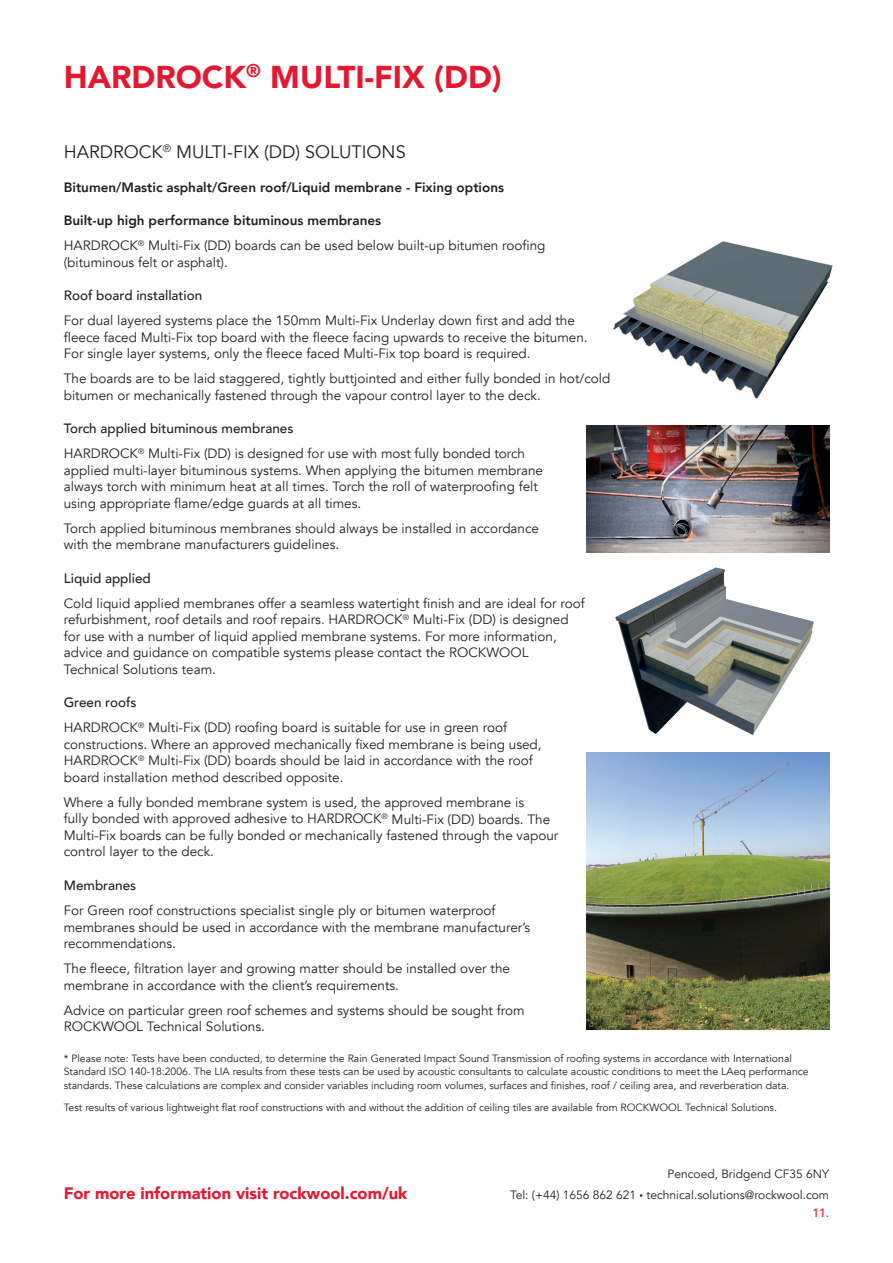
<style>
.page{position:relative;width:893px;height:1263px;background:#fff}
.page>*{position:absolute;margin:0;border:0;box-sizing:border-box;transform-origin:0 0}
.t1{font:900 31.5px "Avenir";color:#e21931}
.t2{font:18px "Avenir";color:#231f20}
.t3{font:900 16.5px "Avenir";color:#e21931}
.t4{font:13.5px/16.5px "Avenir";color:#231f20}
.t5{font:800 13.5px "Avenir";color:#231f20}
.t6{font:500 13.5px "Avenir";color:#231f20}
.t7{font:12px/18.3px "Avenir";color:#231f20;text-align:right}
.t8{font:10.5px/13.5px "Avenir";color:#231f20}
.s1{font-weight:800}
.s2{font-weight:500}
.s3{font-size:7.05px}
.s4{font-weight:500;color:#e21931}
</style>
<div class="page">
<img style="left:613px;top:241px;width:220px;height:158px">
<img style="left:615px;top:567px;width:199px;height:168px">
<img style="left:587px;top:425px;width:242px;height:128px">
<img style="left:587px;top:753px;width:242px;height:276px">
<h1 class="t1" style="left:64px;top:50px;width:440px">HARDROCK<sup>®</sup> MULTI-FIX (DD)</h1>
<h2 class="t2" style="left:64px;top:141px;width:343px">HARDROCK<sup>®</sup> MULTI-FIX (DD) SOLUTIONS</h2>
<p class="t5" style="left:64px;top:177px;width:442px">Bitumen/Mastic asphalt/Green roof/Liquid membrane - Fixing options</p>
<p class="t4" style="left:64px;top:208px;width:483px;line-height:25px"><span class="s1">Built-up high performance bituminous membranes<br></span>HARDROCK<sup>®</sup> Multi-Fix (DD) boards can be used below built-up bitumen roofing</p>
<p class="t4" style="left:64px;top:254px;width:165px">(bituminous felt or asphalt).</p>
<p class="t6" style="left:64px;top:284px;width:140px">Roof board installation</p>
<p class="t4" style="left:64px;top:313px;width:525px">For dual layered systems place the 150mm Multi-Fix Underlay down first and add the fleece faced Multi-Fix top board with the fleece facing upwards to receive the bitumen.<br>For single layer systems, only the fleece faced Multi-Fix top board is required.</p>
<p class="t4" style="left:64px;top:371px;width:548px">The boards are to be laid staggered, tightly buttjointed and either fully bonded in hot/cold bitumen or mechanically fastened through the vapour control layer to the deck.</p>
<p class="t4" style="left:64px;top:416px;width:463px;line-height:25px"><span class="s2">Torch applied bituminous membranes<br></span>HARDROCK<sup>®</sup> Multi-Fix (DD) is designed for use with most fully bonded torch</p>
<p class="t4" style="left:64px;top:462px;width:481px">applied multi-layer bituminous systems. When applying the bitumen membrane always torch with minimum heat at all times. Torch the roll of waterproofing felt using appropriate flame/edge guards at all times.</p>
<p class="t4" style="left:64px;top:520px;width:477px">Torch applied bituminous membranes should always be installed in accordance with the membrane manufacturers guidelines.</p>
<p class="t6" style="left:64px;top:566px;width:88px">Liquid applied</p>
<p class="t4" style="left:64px;top:595px;width:522px">Cold liquid applied membranes offer a seamless watertight finish and are ideal for roof refurbishment, roof details and roof repairs. HARDROCK<sup>®</sup> Multi-Fix (DD) is designed for use with a number of liquid applied membrane systems. For more information, advice and guidance on compatible systems please contact the ROCKWOOL Technical Solutions team.</p>
<p class="t4" style="left:64px;top:690px;width:445px;line-height:25px"><span class="s2">Green roofs<br></span>HARDROCK<sup>®</sup> Multi-Fix (DD) roofing board is suitable for use in green roof</p>
<p class="t4" style="left:64px;top:736px;width:479px">constructions. Where an approved mechanically fixed membrane is being used,<br>HARDROCK<sup>®</sup> Multi-Fix (DD) boards should be laid in accordance with the roof board installation method described opposite.</p>
<p class="t4" style="left:64px;top:794px;width:496px">Where a fully bonded membrane system is used, the approved membrane is<br>fully bonded with approved adhesive to HARDROCK<sup>®</sup> Multi-Fix (DD) boards. The Multi-Fix boards can be fully bonded or mechanically fastened through the vapour control layer to the deck.</p>
<p class="t6" style="left:64px;top:874px;width:74px">Membranes</p>
<p class="t4" style="left:64px;top:902px;width:468px">For Green roof constructions specialist single ply or bitumen waterproof membranes should be used in accordance with the membrane manufacturer’s recommendations.</p>
<p class="t4" style="left:64px;top:960px;width:448px">The fleece, filtration layer and growing matter should be installed over the membrane in accordance with the client’s requirements.</p>
<p class="t4" style="left:64px;top:1002px;width:462px">Advice on particular green roof schemes and systems should be sought from<br>ROCKWOOL Technical Solutions.</p>
<p class="t8" style="left:64px;top:1051px;width:746px">* Please note: Tests have been conducted, to determine the Rain Generated Impact Sound Transmission of roofing systems in accordance with International<br>Standard ISO 140-18:2006. The LIA results from these tests can be used by acoustic consultants to calculate acoustic conditions to meet the LAeq performance standards. These calculations are complex and consider variables including room volumes, surfaces and finishes, roof / ceiling area, and reverberation data.</p>
<p class="t8" style="left:64px;top:1100px;width:715px">Test results of various lightweight flat roof constructions with and without the addition of ceiling tiles are available from ROCKWOOL Technical Solutions.</p>
<p class="t7" style="left:668px;top:1165px;width:163px">Pencoed, Bridgend CF35 6NY</p>
<p class="t3" style="left:64px;top:1179px;width:345px">For more information visit rockwool.com/uk</p>
<p class="t7" style="left:510px;top:1186px;width:320px">Tel: (+44) 1656 862 621 <span class="s3">•</span> technical.solutions@rockwool.com<br><span class="s4">11.</span></p>
</div>
